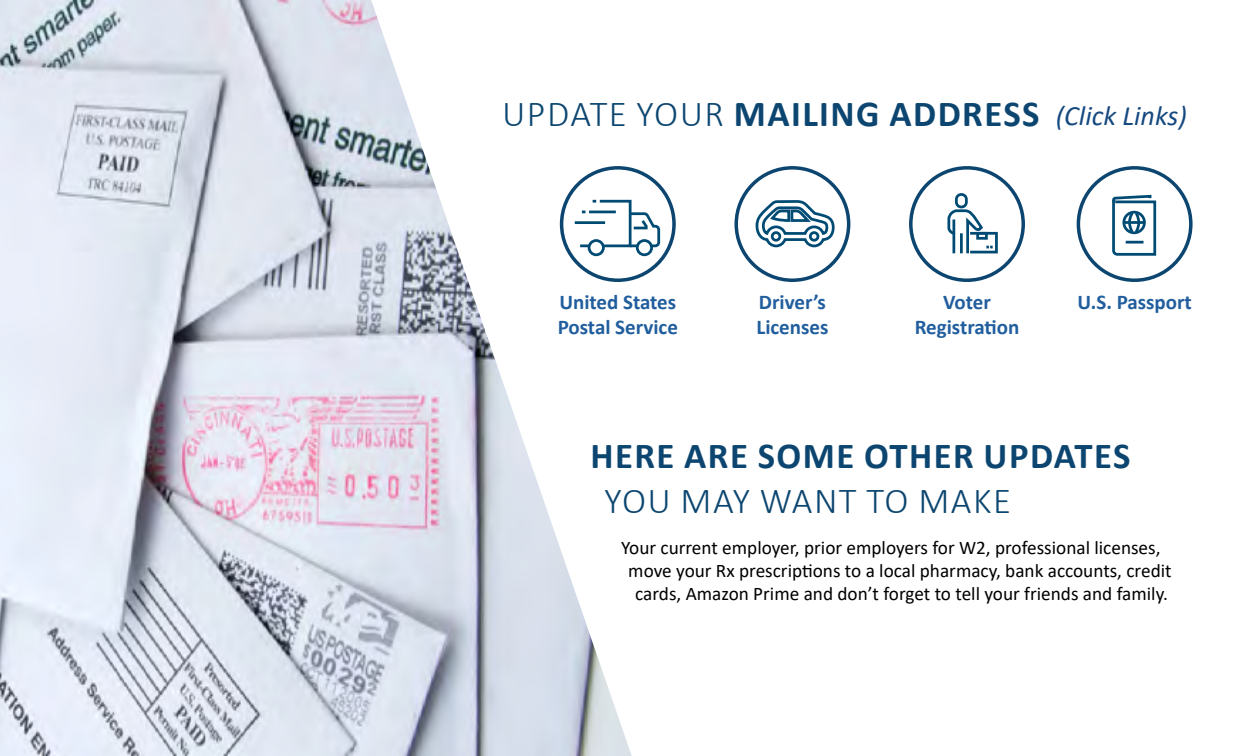
<style>
.page{position:relative;width:1260px;height:756px;background:#fff}
.page>*{position:absolute;margin:0;border:0;box-sizing:border-box;transform-origin:0 0}
.t1{font:700 36.75px "Calibri";letter-spacing:.04em;color:#0c4670}
.t2{font:300 36.75px "Calibri";letter-spacing:.04em;color:#0c4670}
.t3{font:italic 28px "Calibri";color:#14487f}
.t4{font:700 21px/25.2px "Calibri";color:#215e9e}
.t5{font:19.25px/23.1px "Calibri";color:#000;text-align:center}
.s1{font-weight:300}
</style>
<div class="page">
<div style="left:734px;top:166px;width:116px;height:116px;border:4px solid #0c4670;border-radius:50%"></div>
<div style="left:909px;top:166px;width:116px;height:116px;border:4px solid #0c4670;border-radius:50%"></div>
<div style="left:1077px;top:166px;width:116px;height:116px;border:4px solid #0c4670;border-radius:50%"></div>
<img style="left:0;top:0;width:632px;height:756px">
<div style="left:636px;top:239px;width:17px;height:17px;border:3px solid #004b74;border-radius:50%"></div>
<div style="left:588px;top:239px;width:17px;height:17px;border:3px solid #004b74;border-radius:50%"></div>
<hr style="left:575px;top:221px;width:30px;height:3px;background:#004b74">
<svg style="left:580px;top:198px;width:81px;height:51px"></svg>
<div style="left:955px;top:193px;width:13px;height:15px;border:3px solid #004b74;border-radius:5px"></div>
<div style="left:969px;top:232px;width:29px;height:21px;border:3px solid #004b74"></div>
<svg style="left:947px;top:208px;width:46px;height:46px"></svg>
<svg style="left:755px;top:200px;width:80px;height:47px"></svg>
<svg style="left:1112px;top:194px;width:44px;height:62px"></svg>
<div style="left:1122px;top:211px;width:24px;height:23px;border:3px solid #004b74;border-radius:50%"></div>
<hr style="left:1126px;top:241px;width:18px;height:3px;background:#004b74">
<h1 class="t1" style="left:502px;top:88px;width:539px"><span class="s1">UPDATE YOUR</span> MAILING ADDRESS</h1>
<h2 class="t3" style="left:1056px;top:96px;width:133px">(Click Links)</h2>
<p class="t4" style="left:558px;top:289px;width:122px">United States<br>Postal Service</p>
<p class="t4" style="left:756px;top:289px;width:73px">Driver’s<br>Licenses</p>
<p class="t4" style="left:915px;top:289px;width:106px;text-align:center">Voter<br>Registration</p>
<p class="t4" style="left:1077px;top:289px;width:116px">U.S. Passport</p>
<h1 class="t1" style="left:590px;top:430px;width:542px">HERE ARE SOME OTHER UPDATES</h1>
<h1 class="t2" style="left:604px;top:478px;width:408px">YOU MAY WANT TO MAKE</h1>
<p class="t5" style="left:621px;top:536px;width:552px">Your current employer, prior employers for W2, professional licenses, move your Rx prescriptions to a local pharmacy, bank accounts, credit cards, Amazon Prime and don’t forget to tell your friends and family.</p>
</div>
